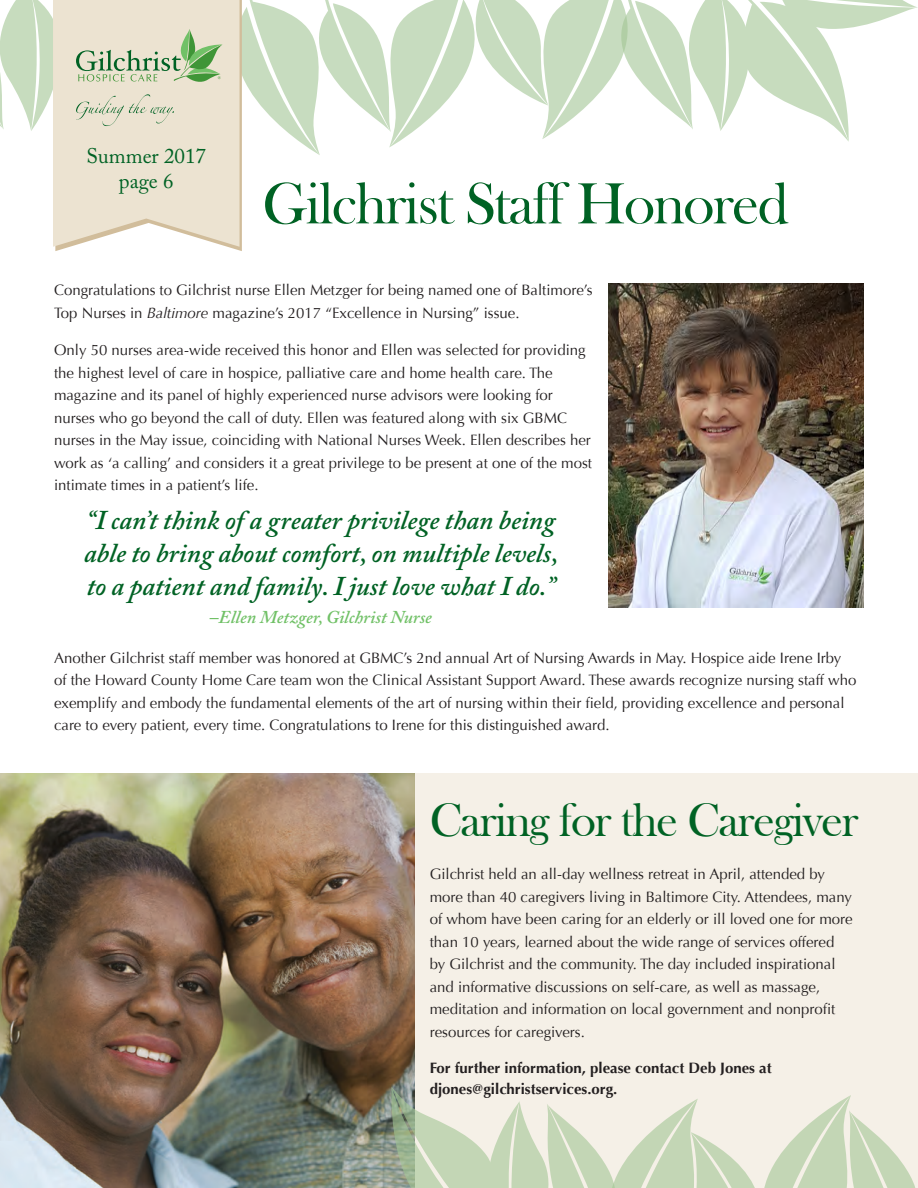
<style>
.page{position:relative;width:918px;height:1188px;background:#fff}
.page>*{position:absolute;margin:0;border:0;box-sizing:border-box;transform-origin:0 0}
.t1{font:60px "Bask Old Face";letter-spacing:-.025em;color:#006224}
.t2{font:48px "Bask Old Face";letter-spacing:-.025em;color:#006224}
.t3{font:italic 600 27px/33px "Adobe Caslon Pro";color:#006224;text-align:justify}
.t4{font:21px "Adobe Caslon Pro";color:#006224}
.t5{font:italic 600 18px "Adobe Caslon Pro";color:#71c167}
.t6{font:15px/22.5px "Optima";color:#231f20}
.t7{font:700 15px/21px "Optima";color:#231f20}
.s1{font-style:italic}
</style>
<div class="page">
<hr style="left:917px;top:653px;width:1px;height:219px;background:#e8f1e3">
<div style="left:0;top:773px;width:918px;height:415px;background:#f5f0e7"></div>
<img style="left:609px;top:283px;width:255px;height:324px">
<img style="left:0;top:773px;width:415px;height:415px">
<svg style="left:53px;top:155px;width:187px;height:92px;background:#ece4d3"></svg>
<svg style="left:0;top:0;width:918px;height:155px"></svg>
<svg style="left:383px;top:1087px;width:532px;height:101px"></svg>
<p class="t4" style="left:86px;top:144px;width:121px">Summer 2017</p>
<p class="t4" style="left:119px;top:169px;width:56px">page 6</p>
<p class="t1" style="left:262px;top:171px;width:528px">Gilchrist Staff Honored</p>
<p class="t6" style="left:54px;top:279px;width:540px">Congratulations to Gilchrist nurse Ellen Metzger for being named one of Baltimore’s<br>Top Nurses in <span class="s1">Baltimore</span> magazine’s 2017 “Excellence in Nursing” issue.</p>
<p class="t6" style="left:54px;top:339px;width:540px">Only 50 nurses area-wide received this honor and Ellen was selected for providing the highest level of care in hospice, palliative care and home health care. The magazine and its panel of highly experienced nurse advisors were looking for nurses who go beyond the call of duty. Ellen was featured along with six GBMC nurses in the May issue, coinciding with National Nurses Week. Ellen describes her work as ‘a calling’ and considers it a great privilege to be present at one of the most intimate times in a patient’s life.</p>
<p class="t3" style="left:84px;top:503px;width:476px">“I can’t think of a greater privilege than being able to bring about comfort, on multiple levels, to a patient and family. I just love what I do.”</p>
<p class="t5" style="left:210px;top:606px;width:224px">–Ellen Metzger, Gilchrist Nurse</p>
<p class="t6" style="left:54px;top:647px;width:804px">Another Gilchrist staff member was honored at GBMC’s 2nd annual Art of Nursing Awards in May. Hospice aide Irene Irby of the Howard County Home Care team won the Clinical Assistant Support Award. These awards recognize nursing staff who exemplify and embody the fundamental elements of the art of nursing within their field, providing excellence and personal care to every patient, every time. Congratulations to Irene for this distinguished award.</p>
<p class="t2" style="left:430px;top:794px;width:430px">Caring for the Caregiver</p>
<p class="t6" style="left:430px;top:863px;width:425px">Gilchrist held an all-day wellness retreat in April, attended by more than 40 caregivers living in Baltimore City. Attendees, many of whom have been caring for an elderly or ill loved one for more than 10 years, learned about the wide range of services offered by Gilchrist and the community. The day included inspirational and informative discussions on self-care, as well as massage, meditation and information on local government and nonprofit resources for caregivers.</p>
<p class="t7" style="left:430px;top:1057px;width:344px">For further information, please contact Deb Jones at djones@gilchristservices.org.</p>
</div>
